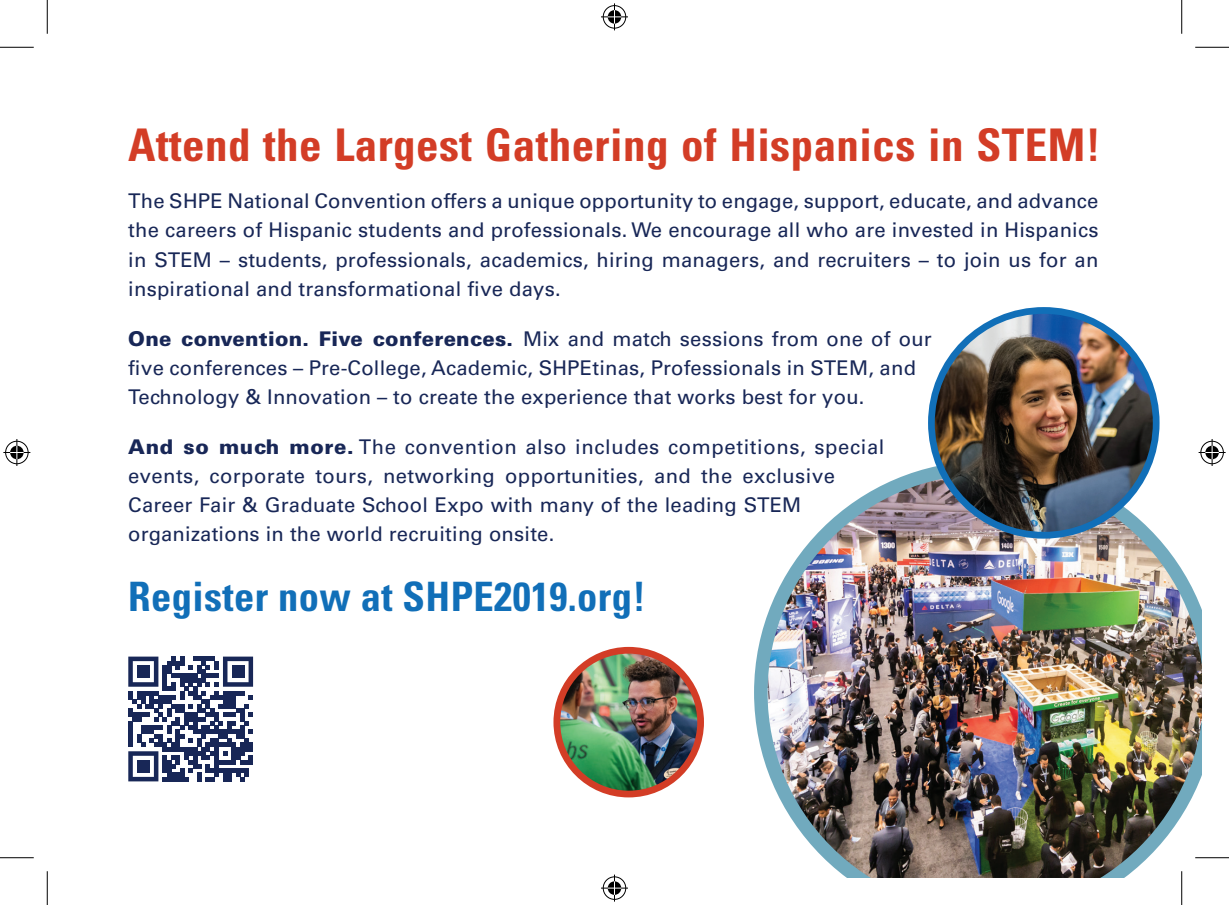
<style>
.page{position:relative;width:1229px;height:905px;background:#fff}
.page>*{position:absolute;margin:0;border:0;box-sizing:border-box;transform-origin:0 0}
.Header_1{font:700 condensed 45px "Univers LT Std";letter-spacing:.01em;color:#d33d26}
.Subhead{font:700 condensed 40.5px "Univers LT Std";letter-spacing:.01em;color:#116fb8}
.Paragraph_white{font:20.25px/29.2px "Univers LT Std";letter-spacing:.01em;color:#182757}
.s1{font-weight:900}
</style>
<div class="page">
<svg style="left:128px;top:656px;width:125px;height:125px"></svg>
<div style="left:137px;top:665px;width:13px;height:13px;background:#182757"></div>
<div style="left:231px;top:665px;width:13px;height:13px;background:#182757"></div>
<div style="left:137px;top:759px;width:13px;height:13px;background:#182757"></div>
<img style="left:754px;top:461px;width:448px;height:417px">
<img style="left:931px;top:310px;width:225px;height:225px;border-radius:112px">
<div style="left:928px;top:307px;width:231px;height:231px;border:7px solid #116fb8;border-radius:50%"></div>
<img style="left:557px;top:650px;width:143px;height:144px;border-radius:72px">
<div style="left:553px;top:647px;width:151px;height:150px;border:7px solid #d33d26;border-radius:50%"></div>
<hr style="left:1195px;top:856px;width:33px;height:3px;background:#fff">
<hr style="left:1180px;top:871px;width:3px;height:33px;background:#fff">
<hr style="left:0;top:47px;width:34px;height:1px;background:#000">
<hr style="left:1195px;top:47px;width:33px;height:1px;background:#000">
<hr style="left:0;top:857px;width:34px;height:1px;background:#000">
<hr style="left:1195px;top:857px;width:33px;height:1px;background:#000">
<hr style="left:47px;top:0;width:1px;height:34px;background:#000">
<hr style="left:47px;top:871px;width:1px;height:33px;background:#000">
<hr style="left:1181px;top:0;width:1px;height:34px;background:#000">
<hr style="left:1181px;top:871px;width:1px;height:33px;background:#000">
<svg style="left:601px;top:3px;width:27px;height:27px"></svg>
<svg style="left:601px;top:874px;width:27px;height:27px"></svg>
<svg style="left:3px;top:439px;width:27px;height:27px"></svg>
<svg style="left:1198px;top:439px;width:27px;height:27px"></svg>
<p class="Header_1" style="left:128px;top:117px;width:974px">Attend the Largest Gathering of Hispanics in STEM!</p>
<p class="Paragraph_white" style="left:128px;top:186px;width:971px;text-align:justify">The SHPE National Convention offers a unique opportunity to engage, support, educate, and advance the careers of Hispanic students and professionals. We encourage all who are invested in Hispanics in STEM – students, professionals, academics, hiring managers, and recruiters – to join us for an inspirational and transformational five days.</p>
<p class="Paragraph_white" style="left:128px;top:324px;width:805px"><span class="s1">One convention. Five conferences.</span> Mix and match sessions from one of our five conferences – Pre-College, Academic, SHPEtinas, Professionals in STEM, and<br>Technology &amp; Innovation – to create the experience that works best for you.</p>
<p class="Paragraph_white" style="left:128px;top:432px;width:757px"><span class="s1">And so much more.</span> The convention also includes competitions, special events, corporate tours, networking opportunities, and the exclusive Career Fair &amp; Graduate School Expo with many of the leading STEM organizations in the world recruiting onsite.</p>
<p class="Subhead" style="left:128px;top:572px;width:519px">Register now at SHPE2019.org!</p>
</div>
